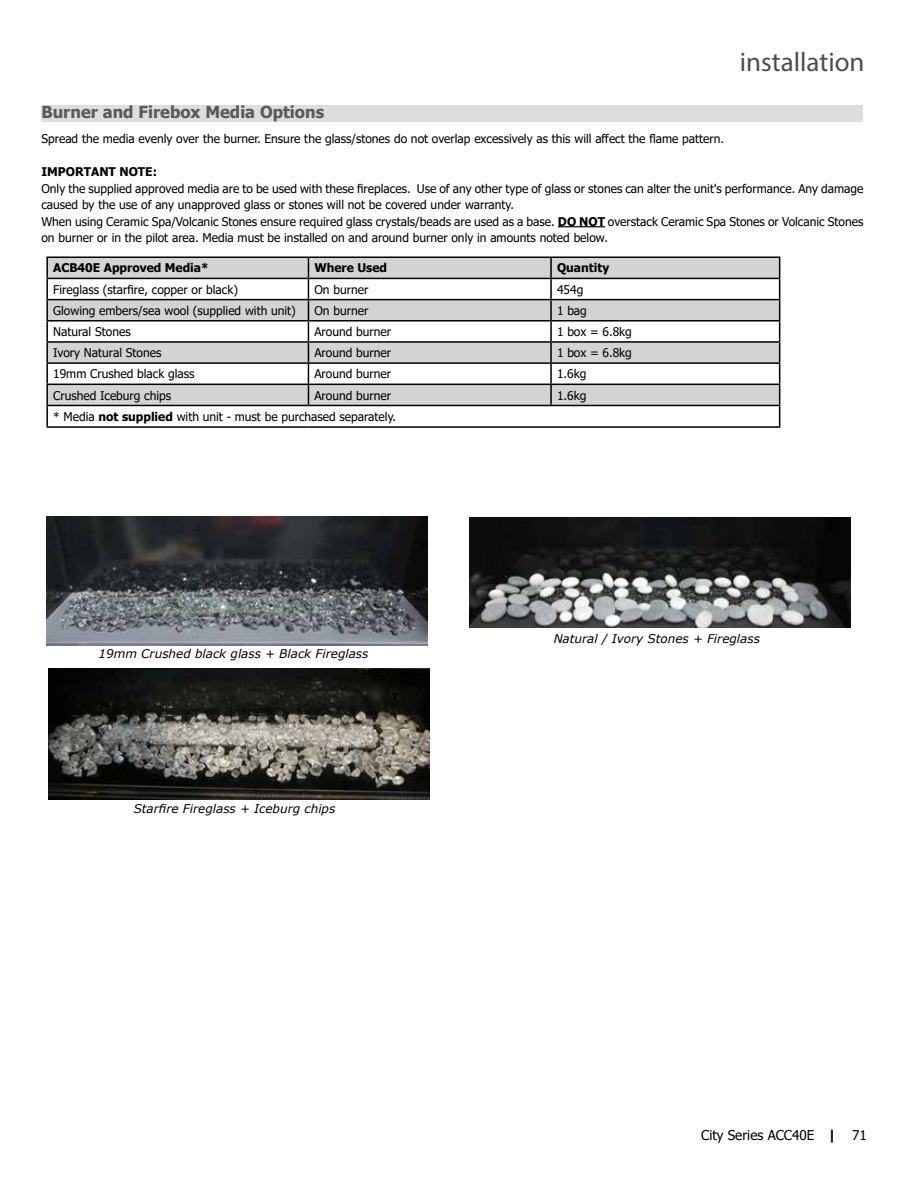
<style>
.page{position:relative;width:918px;height:1188px;background:#fff}
.page>*{position:absolute;margin:0;border:0;box-sizing:border-box;transform-origin:0 0}
.t1{font:27px "Myriad Pro";color:#4d4d4f}
.t2{font:700 16.5px "Tahoma";color:#58595b}
.t3{font:13.5px "Tahoma";color:#000}
.t4{font:12px/16.5px "Tahoma";color:#000}
.t5{font:italic 12px "Verdana";color:#000}
.t6{font:700 12px "Tahoma";color:#000}
.s1{font-weight:700}
</style>
<div class="page">
<div style="left:41px;top:106px;width:822px;height:16px;background:#dcddde"></div>
<hr style="left:558px;top:226px;width:47px;height:1px;background:#000">
<img style="left:46px;top:516px;width:381px;height:129px">
<img style="left:48px;top:669px;width:381px;height:131px">
<img style="left:470px;top:518px;width:380px;height:109px">
<svg style="left:48px;top:258px;width:731px;height:147px;fill:#d1d3d4"></svg>
<hr style="left:46px;top:256px;width:262px;height:2px;background:#000">
<hr style="left:46px;top:258px;width:2px;height:20px;background:#000">
<hr style="left:308px;top:256px;width:243px;height:2px;background:#000">
<hr style="left:551px;top:256px;width:229px;height:2px;background:#000">
<hr style="left:550px;top:258px;width:2px;height:20px;background:#000">
<hr style="left:46px;top:278px;width:262px;height:1px;background:#000">
<hr style="left:46px;top:279px;width:2px;height:20px;background:#000">
<hr style="left:308px;top:278px;width:243px;height:1px;background:#000">
<hr style="left:551px;top:278px;width:229px;height:1px;background:#000">
<hr style="left:550px;top:279px;width:2px;height:20px;background:#000">
<hr style="left:46px;top:299px;width:262px;height:1px;background:#000">
<hr style="left:46px;top:300px;width:2px;height:20px;background:#000">
<hr style="left:308px;top:299px;width:243px;height:1px;background:#000">
<hr style="left:551px;top:299px;width:229px;height:1px;background:#000">
<hr style="left:550px;top:300px;width:2px;height:20px;background:#000">
<hr style="left:46px;top:320px;width:262px;height:2px;background:#000">
<hr style="left:308px;top:320px;width:243px;height:2px;background:#000">
<hr style="left:551px;top:320px;width:229px;height:2px;background:#000">
<hr style="left:46px;top:341px;width:262px;height:2px;background:#000">
<svg style="left:46px;top:322px;width:2px;height:40px"></svg>
<hr style="left:308px;top:341px;width:243px;height:2px;background:#000">
<hr style="left:551px;top:341px;width:229px;height:2px;background:#000">
<svg style="left:550px;top:322px;width:2px;height:40px"></svg>
<hr style="left:46px;top:362px;width:262px;height:2px;background:#000">
<hr style="left:46px;top:364px;width:2px;height:20px;background:#000">
<hr style="left:308px;top:362px;width:243px;height:2px;background:#000">
<hr style="left:551px;top:362px;width:229px;height:2px;background:#000">
<hr style="left:550px;top:364px;width:2px;height:20px;background:#000">
<hr style="left:46px;top:384px;width:262px;height:1px;background:#000">
<hr style="left:46px;top:385px;width:2px;height:20px;background:#000">
<hr style="left:308px;top:384px;width:243px;height:1px;background:#000">
<svg style="left:308px;top:258px;width:1px;height:147px"></svg>
<hr style="left:551px;top:384px;width:229px;height:1px;background:#000">
<hr style="left:550px;top:385px;width:2px;height:20px;background:#000">
<hr style="left:46px;top:405px;width:262px;height:1px;background:#000">
<hr style="left:46px;top:406px;width:2px;height:20px;background:#000">
<hr style="left:308px;top:405px;width:243px;height:1px;background:#000">
<hr style="left:551px;top:405px;width:229px;height:1px;background:#000">
<svg style="left:779px;top:258px;width:1px;height:168px"></svg>
<hr style="left:46px;top:426px;width:262px;height:2px;background:#000">
<hr style="left:308px;top:426px;width:243px;height:2px;background:#000">
<hr style="left:551px;top:426px;width:229px;height:2px;background:#000">
<h1 class="t1" style="left:740px;top:45px;width:126px">installation</h1>
<h2 class="t2" style="left:41px;top:101px;width:284px">Burner and Firebox Media Options</h2>
<p class="t4" style="left:41px;top:131px;width:684px">Spread the media evenly over the burner. Ensure the glass/stones do not overlap excessively as this will affect the flame pattern.</p>
<p class="t6" style="left:41px;top:164px;width:117px">IMPORTANT NOTE:</p>
<p class="t4" style="left:41px;top:181px;width:824px">Only the supplied approved media are to be used with these fireplaces. Use of any other type of glass or stones can alter the unit's performance. Any damage caused by the use of any unapproved glass or stones will not be covered under warranty.<br>When using Ceramic Spa/Volcanic Stones ensure required glass crystals/beads are used as a base. <span class="s1">DO NOT</span> overstack Ceramic Spa Stones or Volcanic Stones on burner or in the pilot area. Media must be installed on and around burner only in amounts noted below.</p>
<p class="t6" style="left:53px;top:260px;width:157px">ACB40E Approved Media*</p>
<p class="t6" style="left:314px;top:260px;width:74px">Where Used</p>
<p class="t6" style="left:557px;top:260px;width:54px">Quantity</p>
<p class="t4" style="left:53px;top:282px;width:186px">Fireglass (starfire, copper or black)</p>
<p class="t4" style="left:314px;top:282px;width:55px">On burner</p>
<p class="t4" style="left:557px;top:282px;width:28px">454g</p>
<p class="t4" style="left:53px;top:303px;width:244px">Glowing embers/sea wool (supplied with unit)</p>
<p class="t4" style="left:314px;top:303px;width:55px">On burner</p>
<p class="t4" style="left:557px;top:303px;width:31px">1 bag</p>
<p class="t4" style="left:53px;top:324px;width:79px">Natural Stones</p>
<p class="t4" style="left:314px;top:324px;width:78px">Around burner</p>
<p class="t4" style="left:557px;top:324px;width:76px">1 box = 6.8kg</p>
<p class="t4" style="left:53px;top:345px;width:110px">Ivory Natural Stones</p>
<p class="t4" style="left:314px;top:345px;width:78px">Around burner</p>
<p class="t4" style="left:557px;top:345px;width:76px">1 box = 6.8kg</p>
<p class="t4" style="left:53px;top:366px;width:143px">19mm Crushed black glass</p>
<p class="t4" style="left:314px;top:366px;width:78px">Around burner</p>
<p class="t4" style="left:557px;top:366px;width:31px">1.6kg</p>
<p class="t4" style="left:53px;top:388px;width:120px">Crushed Iceburg chips</p>
<p class="t4" style="left:314px;top:388px;width:78px">Around burner</p>
<p class="t4" style="left:557px;top:388px;width:31px">1.6kg</p>
<p class="t4" style="left:53px;top:409px;width:345px">* Media <span class="s1">not supplied</span> with unit - must be purchased separately.</p>
<p class="t5" style="left:98px;top:645px;width:272px">19mm Crushed black glass + Black Fireglass</p>
<p class="t5" style="left:134px;top:800px;width:203px">Starfire Fireglass + Iceburg chips</p>
<p class="t5" style="left:554px;top:631px;width:208px">Natural / Ivory Stones + Fireglass</p>
<p class="t3" style="left:701px;top:1126px;width:167px">City Series ACC40E <span class="s1">|</span> 71</p>
</div>
